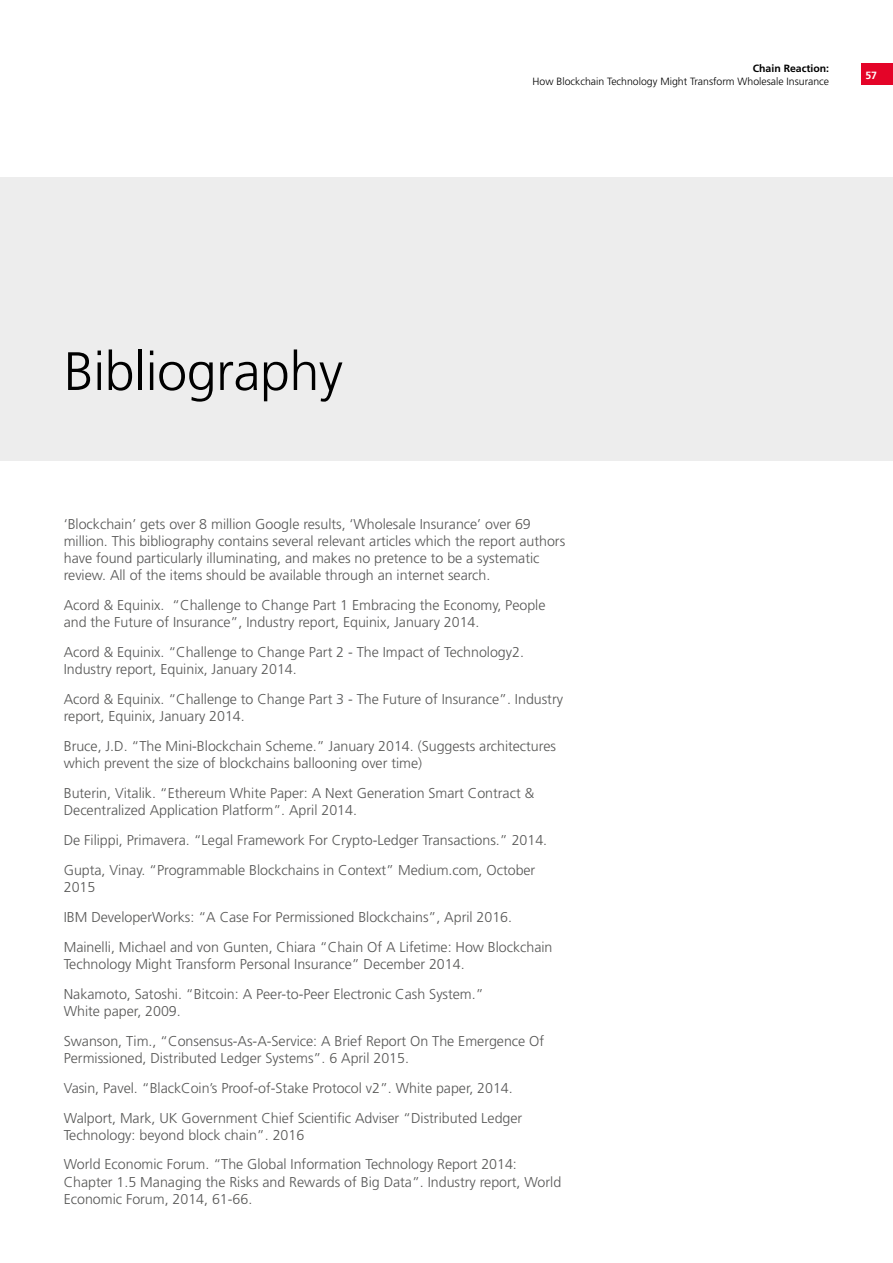
<style>
.page{position:relative;width:893px;height:1263px;background:#fff}
.page>*{position:absolute;margin:0;border:0;box-sizing:border-box;transform-origin:0 0}
.t1{font:300 54px "Frutiger";letter-spacing:-.01em;color:#000}
.t2{font:300 14.25px/17.1px "Frutiger";color:#575756}
.t3{font:300 10.5px "Frutiger";color:#000}
.t4{font:700 10.5px "Frutiger";color:#000}
.t5{font:700 10.5px "Frutiger";color:#fff}
</style>
<div class="page">
<div style="left:861px;top:64px;width:32px;height:21px;background:#e40428"></div>
<div style="left:0;top:177px;width:893px;height:284px;background:#ededed"></div>
<p class="t4" style="left:753px;top:62px;width:78px">Chain Reaction:</p>
<p class="t3" style="left:533px;top:75px;width:298px">How Blockchain Technology Might Transform Wholesale Insurance</p>
<p class="t5" style="left:865px;top:69px;width:13px">57</p>
<h1 class="t1" style="left:64px;top:341px;width:281px">Bibliography</h1>
<p class="t2" style="left:64px;top:516px;width:503px">‘Blockchain’ gets over 8 million Google results, ‘Wholesale Insurance’ over 69 million. This bibliography contains several relevant articles which the report authors have found particularly illuminating, and makes no pretence to be a systematic review. All of the items should be available through an internet search.</p>
<p class="t2" style="left:64px;top:597px;width:483px">Acord &amp; Equinix. “Challenge to Change Part 1 Embracing the Economy, People and the Future of Insurance”, Industry report, Equinix, January 2014.</p>
<p class="t2" style="left:64px;top:644px;width:462px">Acord &amp; Equinix. “Challenge to Change Part 2 - The Impact of Technology2.<br>Industry report, Equinix, January 2014.</p>
<p class="t2" style="left:64px;top:691px;width:501px">Acord &amp; Equinix. “Challenge to Change Part 3 - The Future of Insurance”. Industry report, Equinix, January 2014.</p>
<p class="t2" style="left:64px;top:738px;width:494px">Bruce, J.D. “The Mini-Blockchain Scheme.” January 2014. (Suggests architectures which prevent the size of blockchains ballooning over time)</p>
<p class="t2" style="left:64px;top:785px;width:472px">Buterin, Vitalik. “Ethereum White Paper: A Next Generation Smart Contract &amp;<br>Decentralized Application Platform”. April 2014.</p>
<p class="t2" style="left:64px;top:825px;width:485px;line-height:29.8px">De Filippi, Primavera. “Legal Framework For Crypto-Ledger Transactions.” 2014.<br>Gupta, Vinay. “Programmable Blockchains in Context” Medium.com, October</p>
<p class="t2" style="left:64px;top:872px;width:490px;line-height:29.8px">2015<br>IBM DeveloperWorks: “A Case For Permissioned Blockchains”, April 2016.<br>Mainelli, Michael and von Gunten, Chiara “Chain Of A Lifetime: How Blockchain</p>
<p class="t2" style="left:64px;top:949px;width:421px;line-height:29.8px">Technology Might Transform Personal Insurance” December 2014.<br>Nakamoto, Satoshi. “Bitcoin: A Peer-to-Peer Electronic Cash System.”</p>
<p class="t2" style="left:64px;top:996px;width:482px;line-height:29.8px">White paper, 2009.<br>Swanson, Tim., “Consensus-As-A-Service: A Brief Report On The Emergence Of</p>
<p class="t2" style="left:64px;top:1043px;width:460px;line-height:29.8px">Permissioned, Distributed Ledger Systems”. 6 April 2015.<br>Vasin, Pavel. “BlackCoin’s Proof-of-Stake Protocol v2”. White paper, 2014.<br>Walport, Mark, UK Government Chief Scientific Adviser “Distributed Ledger</p>
<p class="t2" style="left:64px;top:1120px;width:455px;line-height:29.8px">Technology: beyond block chain”. 2016<br>World Economic Forum. “The Global Information Technology Report 2014:</p>
<p class="t2" style="left:64px;top:1173px;width:499px">Chapter 1.5 Managing the Risks and Rewards of Big Data”. Industry report, World<br>Economic Forum, 2014, 61-66.</p>
</div>
